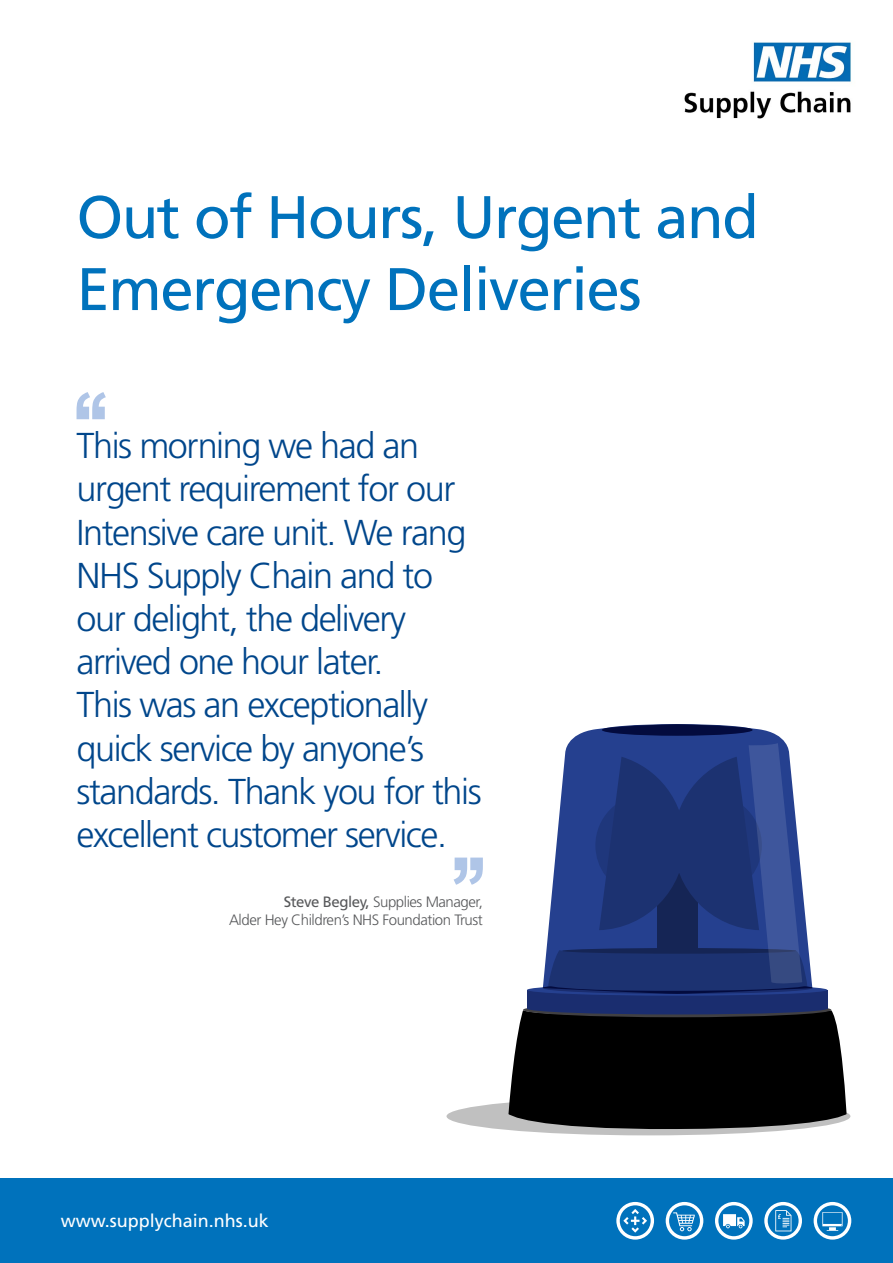
<style>
.page{position:relative;width:893px;height:1263px;background:#fff}
.page>*{position:absolute;margin:0;border:0;box-sizing:border-box;transform-origin:0 0}
.t1{font:60px/72px "Frutiger";letter-spacing:-.025em;color:#0072bc}
.t2{font:300 36px/43.2px "Frutiger";letter-spacing:-.04em;color:#00468b}
.t3{font:18px "Frutiger";color:#fff}
.t4{font:300 15px/18px "Frutiger";letter-spacing:-.03em;color:#58595b;text-align:right}
.s1{font-weight:400}
</style>
<div class="page">
<div style="left:0;top:1178px;width:893px;height:85px;background:#0072bc"></div>
<svg style="left:814px;top:1202px;width:37px;height:37px"></svg>
<svg style="left:715px;top:1202px;width:38px;height:37px"></svg>
<svg style="left:616px;top:1202px;width:38px;height:37px"></svg>
<svg style="left:666px;top:1202px;width:37px;height:37px"></svg>
<svg style="left:764px;top:1202px;width:38px;height:37px"></svg>
<div style="left:446px;top:1097px;width:404px;height:38px;background:#c0c0c0;border-radius:50%"></div>
<svg style="left:508px;top:1010px;width:338px;height:120px;background:#0f0f0f"></svg>
<svg style="left:523px;top:1002px;width:308px;height:15px"></svg>
<div style="left:527px;top:990px;width:300px;height:19px;background:#1a2d6f"></div>
<div style="left:527px;top:984px;width:300px;height:12px;background:#25408f;border-radius:50%"></div>
<div style="left:527px;top:1003px;width:300px;height:11px;background:#1a2d6f;border-radius:50%"></div>
<svg style="left:543px;top:724px;width:269px;height:270px"></svg>
<svg style="left:548px;top:743px;width:259px;height:248px;background:#2e4585"></svg>
<svg style="left:77px;top:392px;width:29px;height:27px"></svg>
<svg style="left:454px;top:857px;width:29px;height:28px"></svg>
<img style="left:684px;top:42px;width:167px;height:77px">
<h1 class="t1" style="left:77px;top:181px;width:684px">Out of Hours, Urgent and<br>Emergency Deliveries</h1>
<p class="t2" style="left:77px;top:424px;width:407px">This morning we had an urgent requirement for our<br>Intensive care unit. We rang<br>NHS Supply Chain and to our delight, the delivery arrived one hour later.<br>This was an exceptionally quick service by anyone’s standards. Thank you for this excellent customer service.</p>
<p class="t4" style="left:229px;top:893px;width:255px"><span class="s1">Steve Begley,</span> Supplies Manager,<br>Alder Hey Children’s NHS Foundation Trust</p>
<p class="t3" style="left:61px;top:1210px;width:210px">www.supplychain.nhs.uk</p>
</div>
